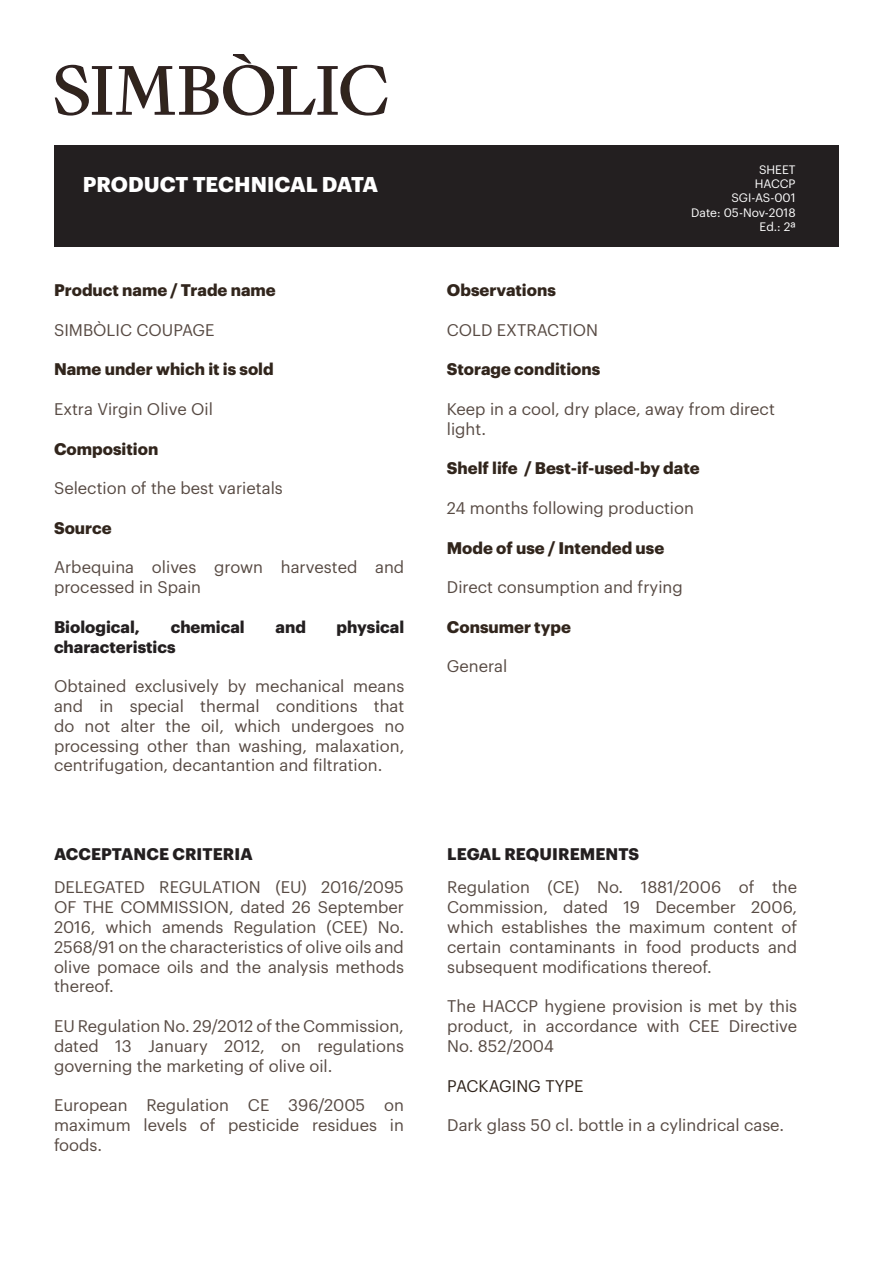
<style>
.page{position:relative;width:893px;height:1263px;background:#fff}
.page>*{position:absolute;margin:0;border:0;box-sizing:border-box;transform-origin:0 0}
.t1{font:700 21px "Graphik";color:#fff}
.t2{font:16.5px/19.8px "Graphik";color:#574a43;text-align:justify}
.t3{font:700 16.5px "Graphik";color:#31251c}
.t4{font:700 16.5px "Graphik";color:#231f20}
.t5{font:16.5px "Graphik";color:#31251c}
.t6{font:12px "Graphik";color:#fff}
</style>
<div class="page">
<svg style="left:54px;top:54px;width:334px;height:62px"></svg>
<div style="left:55px;top:145px;width:784px;height:102px;background:#231f20"></div>
<p class="t1" style="left:83px;top:168px;width:297px">PRODUCT TECHNICAL DATA</p>
<p class="t3" style="left:54px;top:277px;width:223px">Product name / Trade name</p>
<p class="t2" style="left:54px;top:318px;width:162px">SIMBÒLIC COUPAGE</p>
<p class="t3" style="left:54px;top:357px;width:221px">Name under which it is sold</p>
<p class="t2" style="left:54px;top:398px;width:160px">Extra Virgin Olive Oil</p>
<p class="t3" style="left:54px;top:436px;width:106px">Composition</p>
<p class="t2" style="left:54px;top:477px;width:230px">Selection of the best varietals</p>
<p class="t3" style="left:54px;top:515px;width:59px">Source</p>
<p class="t2" style="left:54px;top:556px;width:352px">Arbequina olives grown harvested and processed in Spain</p>
<p class="t4" style="left:54px;top:614px;width:87px">Biological,</p>
<p class="t4" style="left:171px;top:614px;width:76px">chemical</p>
<p class="t4" style="left:275px;top:614px;width:32px">and</p>
<p class="t4" style="left:337px;top:614px;width:69px">physical</p>
<p class="t4" style="left:54px;top:634px;width:123px">characteristics</p>
<p class="t2" style="left:54px;top:675px;width:352px">Obtained exclusively by mechanical means and in special thermal conditions that do not alter the oil, which undergoes no processing other than washing, malaxation, centrifugation, decantantion and filtration.</p>
<p class="t4" style="left:54px;top:841px;width:200px">ACCEPTANCE CRITERIA</p>
<p class="t2" style="left:54px;top:876px;width:351px">DELEGATED REGULATION (EU) 2016/2095<br>OF THE COMMISSION, dated 26 September 2016, which amends Regulation (CEE) No.<br>2568/91 on the characteristics of olive oils and olive pomace oils and the analysis methods thereof.</p>
<p class="t2" style="left:54px;top:1015px;width:351px">EU Regulation No. 29/2012 of the Commission, dated 13 January 2012, on regulations governing the marketing of olive oil.</p>
<p class="t2" style="left:54px;top:1094px;width:351px">European Regulation CE 396/2005 on maximum levels of pesticide residues in foods.</p>
<p class="t6" style="left:759px;top:160px;width:38px">SHEET</p>
<p class="t6" style="left:755px;top:175px;width:42px">HACCP</p>
<p class="t6" style="left:731px;top:189px;width:66px">SGI-AS-001</p>
<p class="t6" style="left:691px;top:203px;width:106px">Date: 05-Nov-2018</p>
<p class="t6" style="left:759px;top:218px;width:38px">Ed.: 2ª</p>
<p class="t3" style="left:447px;top:277px;width:111px">Observations</p>
<p class="t2" style="left:447px;top:318px;width:153px">COLD EXTRACTION</p>
<p class="t3" style="left:447px;top:357px;width:155px">Storage conditions</p>
<p class="t2" style="left:447px;top:398px;width:329px">Keep in a cool, dry place, away from direct light.</p>
<p class="t3" style="left:447px;top:456px;width:254px">Shelf life / Best-if-used-by date</p>
<p class="t2" style="left:447px;top:497px;width:249px">24 months following production</p>
<p class="t3" style="left:447px;top:535px;width:219px">Mode of use / Intended use</p>
<p class="t2" style="left:447px;top:576px;width:237px">Direct consumption and frying</p>
<p class="t3" style="left:447px;top:614px;width:126px">Consumer type</p>
<p class="t2" style="left:447px;top:655px;width:62px">General</p>
<p class="t4" style="left:447px;top:841px;width:194px">LEGAL REQUIREMENTS</p>
<p class="t2" style="left:447px;top:876px;width:351px">Regulation (CE) No. 1881/2006 of the Commission, dated 19 December 2006, which establishes the maximum content of certain contaminants in food products and subsequent modifications thereof.</p>
<p class="t2" style="left:447px;top:995px;width:351px">The HACCP hygiene provision is met by this product, in accordance with CEE Directive No. 852/2004</p>
<p class="t5" style="left:447px;top:1073px;width:138px">PACKAGING TYPE</p>
<p class="t2" style="left:447px;top:1114px;width:338px">Dark glass 50 cl. bottle in a cylindrical case.</p>
</div>
